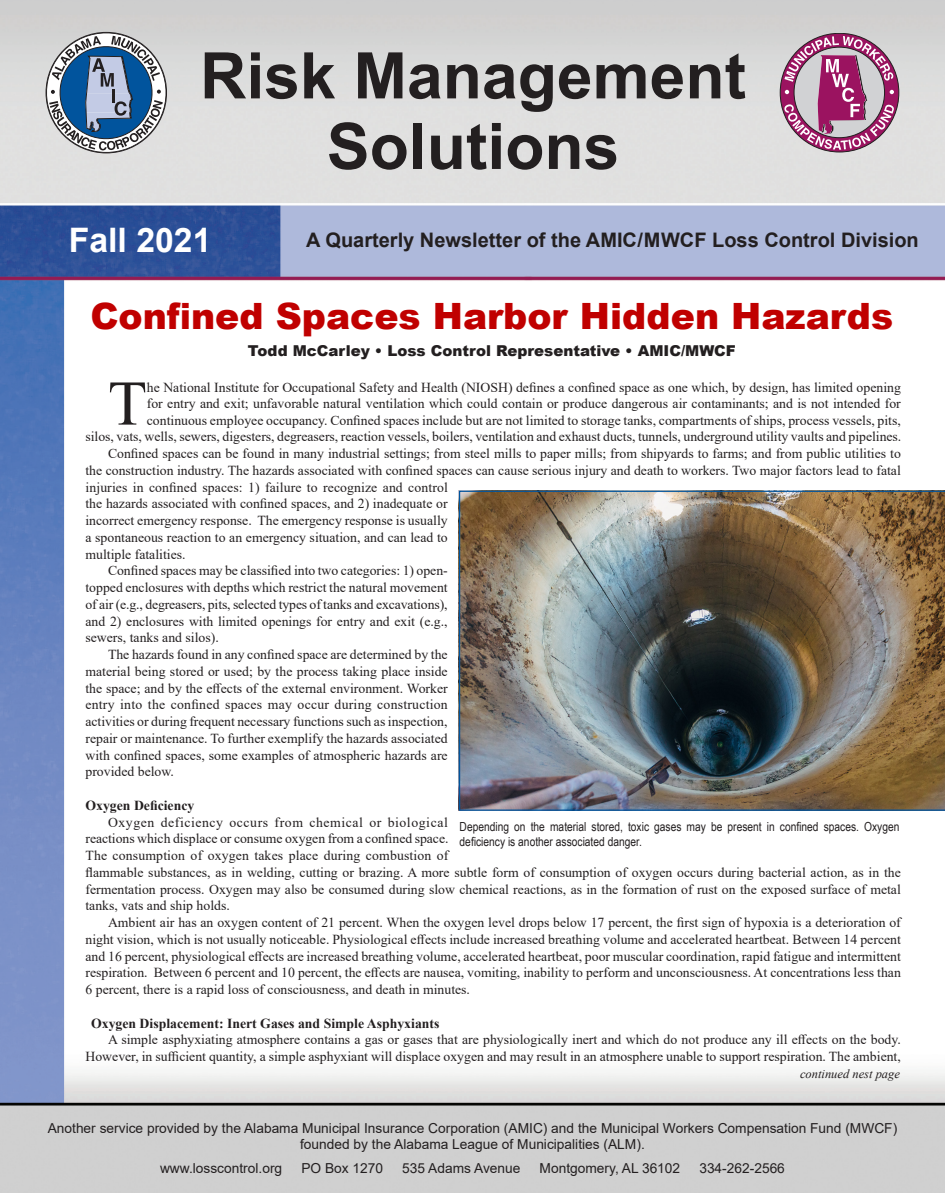
<style>
.page{position:relative;width:945px;height:1193px;background:#fff}
.page>*{position:absolute;margin:0;border:0;box-sizing:border-box;transform-origin:0 0}
.t1{font:700 64.25px/70.5px "Arial";color:#231f20;text-align:center}
.t2{font:63.62px "Times New Roman";color:#231f20}
.t3{font:900 36.25px "Arial";color:#c00000}
.t4{font:700 33.75px "Arial";color:#fff}
.t5{font:700 20px "Arial";color:#231f20}
.t6{font:900 15px "Arial";color:#231f20}
.t7{font:13.75px/16.8px "Times New Roman";color:#231f20;text-align:justify}
.t8{font:13.75px "Arial";color:#231f20}
.t9{font:700 13.75px "Times New Roman";color:#231f20}
.t10{font:12.5px/15px "Arial Narrow";color:#231f20}
.t11{font:italic 12.5px "Times New Roman";color:#231f20}
</style>
<div class="page">
<img style="left:0;top:0;width:945px;height:1192px">
<img style="left:459px;top:490px;width:486px;height:320px">
<svg style="left:784px;top:36px;width:111px;height:114px;background:#b981a1"></svg>
<svg style="left:46px;top:32px;width:121px;height:121px;background:#859ab1"></svg>
<p class="t1" style="left:200px;top:41px;width:547px">Risk Management<br>Solutions</p>
<p class="t4" style="left:69px;top:216px;width:144px">Fall 2021</p>
<p class="t5" style="left:306px;top:226px;width:614px">A Quarterly Newsletter of the AMIC/MWCF Loss Control Division</p>
<p class="t3" style="left:90px;top:289px;width:804px">Confined Spaces Harbor Hidden Hazards</p>
<p class="t6" style="left:248px;top:340px;width:490px">Todd McCarley • Loss Control Representative • AMIC/MWCF</p>
<p class="t7" style="left:86px;top:378px;width:817px;text-align:right">he National Institute for Occupational Safety and Health (NIOSH) defines a confined space as one which, by design, has limited opening<br>for entry and exit; unfavorable natural ventilation which could contain or produce dangerous air contaminants; and is not intended for continuous employee occupancy. Confined spaces include but are not limited to storage tanks, compartments of ships, process vessels, pits,<br>silos, vats, wells, sewers, digesters, degreasers, reaction vessels, boilers, ventilation and exhaust ducts, tunnels, underground utility vaults and pipelines.</p>
<p class="t7" style="left:86px;top:445px;width:817px;text-align:left;text-indent:22px">Confined spaces can be found in many industrial settings; from steel mills to paper mills; from shipyards to farms; and from public utilities to the construction industry. The hazards associated with confined spaces can cause serious injury and death to workers. Two major factors lead to fatal injuries in confined spaces: 1) failure to recognize and control<br>the hazards associated with confined spaces, and 2) inadequate or<br>incorrect emergency response. The emergency response is usually<br>a spontaneous reaction to an emergency situation, and can lead to<br>multiple fatalities.</p>
<p class="t7" style="left:86px;top:562px;width:364px;text-indent:22px">Confined spaces may be classified into two categories: 1) open&shy;topped enclosures with depths which restrict the natural movement of air (e.g., degreasers, pits, selected types of tanks and excavations), and 2) enclosures with limited openings for entry and exit (e.g., sewers, tanks and silos).</p>
<p class="t7" style="left:86px;top:645px;width:364px;text-indent:22px">The hazards found in any confined space are determined by the material being stored or used; by the process taking place inside the space; and by the effects of the external environment. Worker entry into the confined spaces may occur during construction activities or during frequent necessary functions such as inspection, repair or maintenance. To further exemplify the hazards associated with confined spaces, some examples of atmospheric hazards are provided below.</p>
<p class="t9" style="left:86px;top:795px;width:110px">Oxygen Deficiency</p>
<p class="t7" style="left:86px;top:813px;width:817px;text-align:left;text-indent:22px">Oxygen deficiency occurs from chemical or biological<br>reactions which displace or consume oxygen from a confined space.<br>The consumption of oxygen takes place during combustion of<br>flammable substances, as in welding, cutting or brazing. A more subtle form of consumption of oxygen occurs during bacterial action, as in the fermentation process. Oxygen may also be consumed during slow chemical reactions, as in the formation of rust on the exposed surface of metal tanks, vats and ship holds.</p>
<p class="t7" style="left:86px;top:913px;width:817px;text-indent:22px">Ambient air has an oxygen content of 21 percent. When the oxygen level drops below 17 percent, the first sign of hypoxia is a deterioration of night vision, which is not usually noticeable. Physiological effects include increased breathing volume and accelerated heartbeat. Between 14 percent and 16 percent, physiological effects are increased breathing volume, accelerated heartbeat, poor muscular coordination, rapid fatigue and intermittent respiration. Between 6 percent and 10 percent, the effects are nausea, vomiting, inability to perform and unconsciousness. At concentrations less than 6 percent, there is a rapid loss of consciousness, and death in minutes.</p>
<p class="t9" style="left:91px;top:1013px;width:350px">Oxygen Displacement: Inert Gases and Simple Asphyxiants</p>
<p class="t7" style="left:86px;top:1030px;width:817px;text-align:right">A simple asphyxiating atmosphere contains a gas or gases that are physiologically inert and which do not produce any ill effects on the body.<br>However, in sufficient quantity, a simple asphyxiant will displace oxygen and may result in an atmosphere unable to support respiration. The ambient,</p>
<p class="t2" style="left:108px;top:358px;width:40px">T</p>
<p class="t10" style="left:460px;top:818px;width:441px">Depending on the material stored, toxic gases may be present in confined spaces. Oxygen deficiency is another associated danger.</p>
<p class="t11" style="left:800px;top:1065px;width:101px">continued nest page</p>
<p class="t8" style="left:48px;top:1118px;width:851px">Another service provided by the Alabama Municipal Insurance Corporation (AMIC) and the Municipal Workers Compensation Fund (MWCF)</p>
<p class="t8" style="left:300px;top:1134px;width:346px">founded by the Alabama League of Municipalities (ALM).</p>
<p class="t8" style="left:160px;top:1158px;width:124px">www.losscontrol.org</p>
<p class="t8" style="left:301px;top:1158px;width:83px">PO Box 1270</p>
<p class="t8" style="left:402px;top:1158px;width:120px">535 Adams Avenue</p>
<p class="t8" style="left:540px;top:1158px;width:142px">Montgomery, AL 36102</p>
<p class="t8" style="left:699px;top:1158px;width:87px">334-262-2566</p>
</div>
